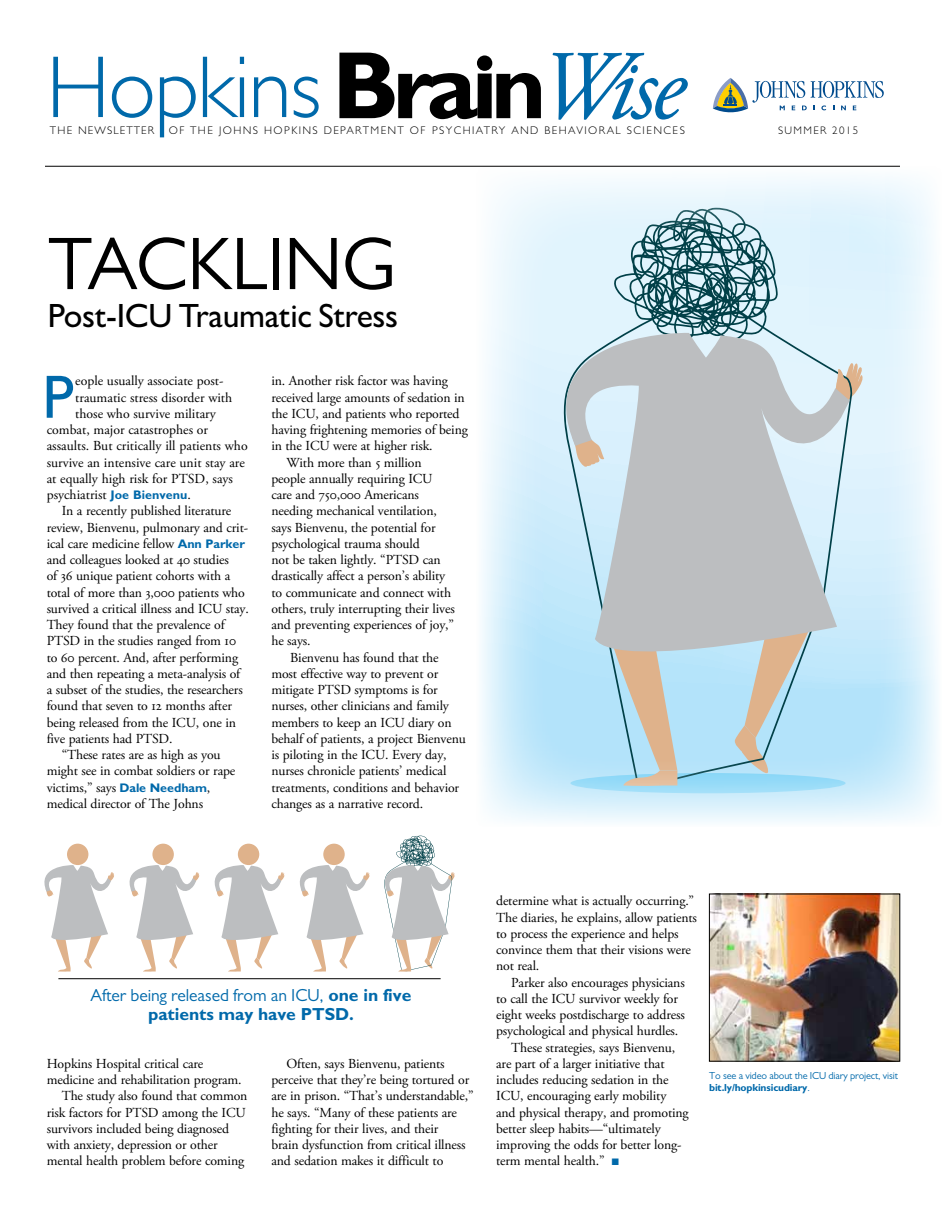
<style>
.page{position:relative;width:945px;height:1215px;background:#fff}
.page>*{position:absolute;margin:0;border:0;box-sizing:border-box;transform-origin:0 0}
.t1{font:88.5px "Gill Sans Light Alt";letter-spacing:-.02em;color:#0069aa}
.t2{font:75px "Gill Sans MT Std";letter-spacing:-.01em;color:#000}
.t3{font:500 61.38px "Gill Sans MT Std";color:#0069aa}
.t4{font:500 33.75px "Gill Sans MT Std";letter-spacing:-.01em;color:#000}
.t5{font:700 17.5px/18.8px "Gill Sans MT Std";letter-spacing:-.005em;color:#0069aa;text-align:center}
.t6{font:13.75px/16.2px "Adobe Garamond Pro";letter-spacing:-.01em;color:#000}
.t7{font:11.12px "Gill Sans Light Alt";letter-spacing:.13em;color:#000}
.t8{font:11.12px "Gill Sans Light Alt";letter-spacing:.1em;color:#000}
.t9{font:300 10.88px "Gill Sans MT Std";color:#000}
.t10{font:10.25px/12.5px "Gill Sans MT Std";letter-spacing:-.015em;color:#0069aa}
.s1{font-family:"Gill Sans MT Std";font-weight:700;font-size:12.5px;color:#0069aa}
.s2{font-weight:400}
.s3{color:#0069aa}
.s4{font-weight:700}
</style>
<div class="page">
<svg style="left:481px;top:177px;width:457px;height:645px"></svg>
<div style="left:570px;top:773px;width:276px;height:20px;background:#9dddf8;border-radius:50%"></div>
<svg style="left:558px;top:208px;width:295px;height:576px;background:#b4d4df"></svg>
<svg style="left:530px;top:332px;width:320px;height:341px;background:#c3d0d7"></svg>
<svg style="left:831px;top:362px;width:33px;height:51px;background:#cecbc3"></svg>
<svg style="left:623px;top:771px;width:54px;height:15px"></svg>
<svg style="left:712px;top:78px;width:172px;height:35px"></svg>
<hr style="left:45px;top:166px;width:855px;height:1px;background:#000">
<img style="left:711px;top:896px;width:187px;height:163px">
<div style="left:709px;top:894px;width:191px;height:167px;border:1px solid #000"></div>
<hr style="left:58px;top:979px;width:383px;height:1px;background:#000">
<svg style="left:384px;top:836px;width:71px;height:136px"></svg>
<svg style="left:44px;top:865px;width:70px;height:107px"></svg>
<div style="left:67px;top:844px;width:21px;height:21px;background:#dfb28b;border-radius:50%"></div>
<svg style="left:129px;top:865px;width:71px;height:107px"></svg>
<div style="left:152px;top:844px;width:22px;height:21px;background:#dfb28b;border-radius:50%"></div>
<svg style="left:214px;top:865px;width:71px;height:107px"></svg>
<div style="left:238px;top:844px;width:21px;height:21px;background:#dfb28b;border-radius:50%"></div>
<svg style="left:299px;top:865px;width:71px;height:107px"></svg>
<div style="left:323px;top:844px;width:22px;height:21px;background:#dfb28b;border-radius:50%"></div>
<svg style="left:339px;top:53px;width:202px;height:66px"></svg>
<svg style="left:552px;top:53px;width:136px;height:67px"></svg>
<div style="left:631px;top:65px;width:7px;height:8px;background:#0069aa;border-radius:3px"></div>
<h1 class="t1" style="left:46px;top:38px;width:277px">Hopkins</h1>
<p class="t8" style="left:50px;top:125px;width:106px">THE NEWSLETTER</p>
<p class="t7" style="left:169px;top:125px;width:518px">OF THE JOHNS HOPKINS DEPARTMENT OF PSYCHIATRY AND BEHAVIORAL SCIENCES</p>
<p class="t9" style="left:778px;top:124px;width:10px">SUMMER</p>
<p class="t9" style="left:832px;top:124px;width:27px">2015</p>
<h2 class="t2" style="left:48px;top:219px;width:350px">Tackling</h2>
<h3 class="t4" style="left:48px;top:295px;width:352px">Post-ICU Traumatic Stress</h3>
<h3 class="t3" style="left:42px;top:361px;width:33px">P</h3>
<p class="t6" style="left:75px;top:373px;width:150px">eople usually associate post-</p>
<p class="t6" style="left:75px;top:390px;width:159px">traumatic stress disorder with</p>
<p class="t6" style="left:75px;top:406px;width:142px">those who survive military</p>
<p class="t6" style="left:47px;top:422px;width:163px">combat, major catastrophes or</p>
<p class="t6" style="left:47px;top:438px;width:203px">assaults. But critically ill patients who</p>
<p class="t6" style="left:47px;top:455px;width:200px">survive an intensive care unit stay are</p>
<p class="t6" style="left:47px;top:471px;width:188px">at equally high risk for PTSD, says</p>
<p class="t6" style="left:47px;top:487px;width:146px">psychiatrist <span class="s1">Joe Bienvenu</span>.</p>
<p class="t6" style="left:62px;top:503px;width:171px">In a recently published literature</p>
<p class="t6" style="left:47px;top:520px;width:203px">review, Bienvenu, pulmonary and crit-</p>
<p class="t6" style="left:47px;top:536px;width:200px">ical care medicine fellow <span class="s1">Ann Parker</span></p>
<p class="t6" style="left:47px;top:552px;width:184px">and colleagues looked at 40 studies</p>
<p class="t6" style="left:47px;top:568px;width:185px">of 36 unique patient cohorts with a</p>
<p class="t6" style="left:47px;top:585px;width:200px">total of more than 3,000 patients who</p>
<p class="t6" style="left:47px;top:601px;width:204px">survived a critical illness and ICU stay.</p>
<p class="t6" style="left:47px;top:617px;width:180px">They found that the prevalence of</p>
<p class="t6" style="left:47px;top:633px;width:191px">PTSD in the studies ranged from 10</p>
<p class="t6" style="left:47px;top:650px;width:193px">to 60 percent. And, after performing</p>
<p class="t6" style="left:47px;top:666px;width:195px">and then repeating a meta-analysis of</p>
<p class="t6" style="left:47px;top:682px;width:198px">a subset of the studies, the researchers</p>
<p class="t6" style="left:47px;top:698px;width:187px">found that seven to 12 months after</p>
<p class="t6" style="left:47px;top:715px;width:191px">being released from the ICU, one in</p>
<p class="t6" style="left:47px;top:731px;width:127px">five patients had PTSD.</p>
<p class="t6" style="left:62px;top:747px;width:160px">“These rates are as high as you</p>
<p class="t6" style="left:47px;top:763px;width:190px">might see in combat soldiers or rape</p>
<p class="t6" style="left:47px;top:780px;width:165px">victims,” says <span class="s1">Dale Needham</span>,</p>
<p class="t6" style="left:47px;top:796px;width:158px">medical director of The Johns</p>
<p class="t6" style="left:271px;top:373px;width:178px">in. Another risk factor was having</p>
<p class="t6" style="left:271px;top:390px;width:195px">received large amounts of sedation in</p>
<p class="t6" style="left:271px;top:406px;width:190px">the ICU, and patients who reported</p>
<p class="t6" style="left:271px;top:422px;width:198px">having frightening memories of being</p>
<p class="t6" style="left:271px;top:438px;width:163px">in the ICU were at higher risk.</p>
<p class="t6" style="left:286px;top:455px;width:137px">With more than 5 million</p>
<p class="t6" style="left:271px;top:471px;width:163px">people annually requiring ICU</p>
<p class="t6" style="left:271px;top:487px;width:149px">care and 750,000 Americans</p>
<p class="t6" style="left:271px;top:503px;width:167px">needing mechanical ventilation,</p>
<p class="t6" style="left:271px;top:520px;width:166px">says Bienvenu, the potential for</p>
<p class="t6" style="left:271px;top:536px;width:150px">psychological trauma should</p>
<p class="t6" style="left:271px;top:552px;width:171px">not be taken lightly. “PTSD can</p>
<p class="t6" style="left:271px;top:568px;width:175px">drastically affect a person’s ability</p>
<p class="t6" style="left:271px;top:585px;width:181px">to communicate and connect with</p>
<p class="t6" style="left:271px;top:601px;width:185px">others, truly interrupting their lives</p>
<p class="t6" style="left:271px;top:617px;width:184px">and preventing experiences of joy,”</p>
<p class="t6" style="left:271px;top:633px;width:41px">he says.</p>
<p class="t6" style="left:290px;top:650px;width:150px">Bienvenu has found that the</p>
<p class="t6" style="left:271px;top:666px;width:168px">most effective way to prevent or</p>
<p class="t6" style="left:271px;top:682px;width:168px">mitigate PTSD symptoms is for</p>
<p class="t6" style="left:271px;top:698px;width:179px">nurses, other clinicians and family</p>
<p class="t6" style="left:271px;top:715px;width:182px">members to keep an ICU diary on</p>
<p class="t6" style="left:271px;top:731px;width:196px">behalf of patients, a project Bienvenu</p>
<p class="t6" style="left:271px;top:747px;width:177px">is piloting in the ICU. Every day,</p>
<p class="t6" style="left:271px;top:763px;width:176px">nurses chronicle patients’ medical</p>
<p class="t6" style="left:271px;top:780px;width:189px">treatments, conditions and behavior</p>
<p class="t6" style="left:271px;top:796px;width:153px">changes as a narrative record.</p>
<p class="t5" style="left:90px;top:986px;width:323px"><span class="s2">After being released from an ICU,</span> one in five patients may have PTSD.</p>
<p class="t6" style="left:47px;top:1056px;width:158px">Hopkins Hospital critical care</p>
<p class="t6" style="left:47px;top:1072px;width:196px">medicine and rehabilitation program.</p>
<p class="t6" style="left:62px;top:1088px;width:187px">The study also found that common</p>
<p class="t6" style="left:47px;top:1105px;width:201px">risk factors for PTSD among the ICU</p>
<p class="t6" style="left:47px;top:1121px;width:184px">survivors included being diagnosed</p>
<p class="t6" style="left:47px;top:1137px;width:172px">with anxiety, depression or other</p>
<p class="t6" style="left:47px;top:1153px;width:199px">mental health problem before coming</p>
<p class="t6" style="left:271px;top:1056px;width:204px;text-indent:15px">Often, says Bienvenu, patients perceive that they’re being tortured or are in prison. “That’s understandable,” he says. “Many of these patients are fighting for their lives, and their<br>brain dysfunction from critical illness and sedation makes it difficult to</p>
<p class="t6" style="left:496px;top:893px;width:202px">determine what is actually occurring.”<br>The diaries, he explains, allow patients to process the experience and helps convince them that their visions were not real.</p>
<p class="t6" style="left:511px;top:975px;width:175px">Parker also encourages physicians</p>
<p class="t6" style="left:496px;top:991px;width:183px">to call the ICU survivor weekly for</p>
<p class="t6" style="left:496px;top:1007px;width:190px">eight weeks postdischarge to address</p>
<p class="t6" style="left:496px;top:1023px;width:184px">psychological and physical hurdles.</p>
<p class="t6" style="left:511px;top:1040px;width:166px">These strategies, says Bienvenu,</p>
<p class="t6" style="left:496px;top:1056px;width:170px">are part of a larger initiative that</p>
<p class="t6" style="left:496px;top:1072px;width:174px">includes reducing sedation in the</p>
<p class="t6" style="left:496px;top:1088px;width:172px">ICU, encouraging early mobility</p>
<p class="t6" style="left:496px;top:1105px;width:194px">and physical therapy, and promoting</p>
<p class="t6" style="left:496px;top:1121px;width:166px">better sleep habits—“ultimately</p>
<p class="t6" style="left:496px;top:1137px;width:187px">improving the odds for better long-</p>
<p class="t6" style="left:496px;top:1153px;width:124px">term mental health.” <span class="s3">■</span></p>
<p class="t10" style="left:709px;top:1069px;width:190px">To see a video about the ICU diary project, visit <span class="s4">bit.ly/hopkinsicudiary</span>.</p>
</div>
